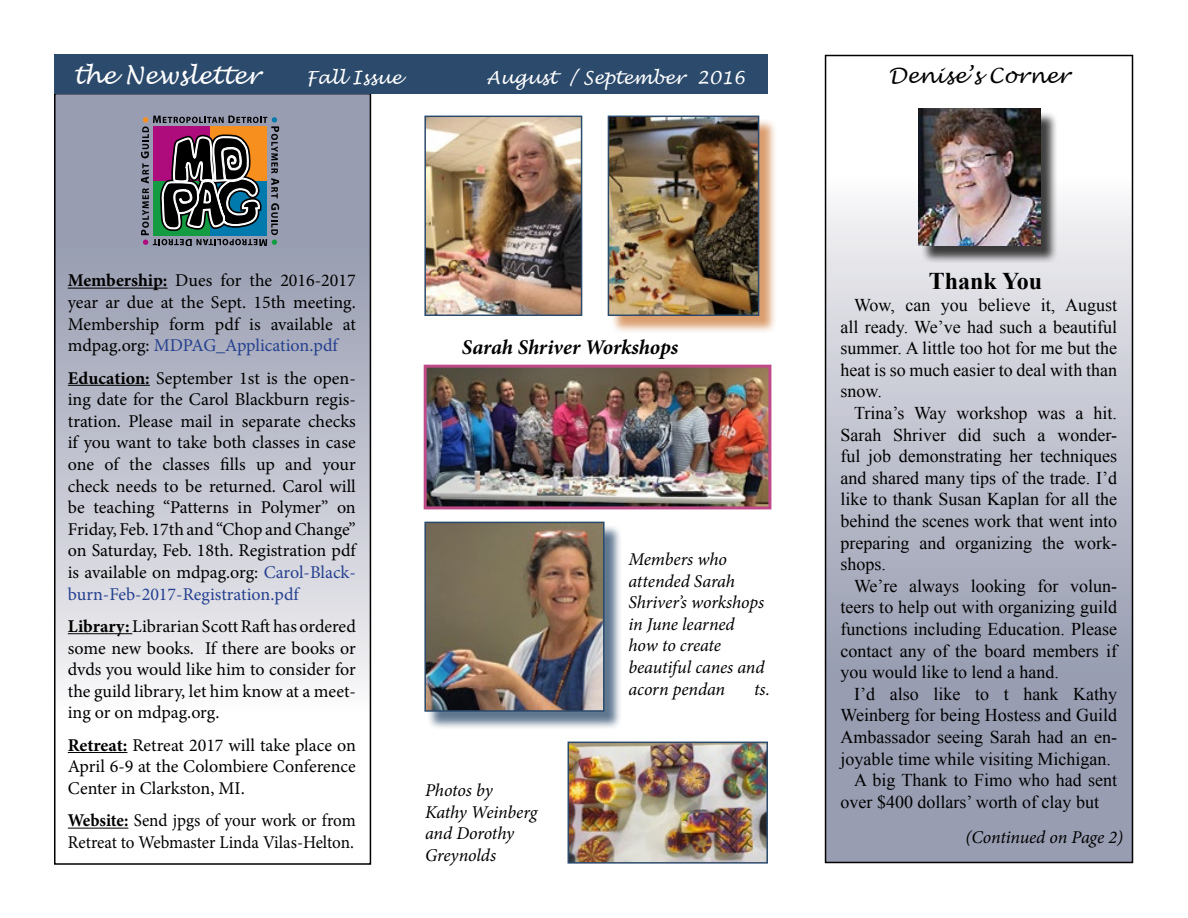
<style>
.page{position:relative;width:1188px;height:918px;background:#fff}
.page>*{position:absolute;margin:0;border:0;box-sizing:border-box;transform-origin:0 0}
.t1{font:italic 24px "Lucida Handwriting";color:#fff}
.t2{font:700 24px "Times New Roman";color:#000}
.t3{font:italic 700 21px "Minion Pro";letter-spacing:-.005em;color:#000}
.t4{font:italic 21px "Lucida Handwriting";color:#000}
.t5{font:18px/21.6px "Minion Pro";letter-spacing:-.005em;color:#000;text-align:justify}
.t6{font:18px/21.6px "Times New Roman";color:#000;text-align:justify}
.t7{font:italic 18px/21.6px "Minion Pro";letter-spacing:-.005em;color:#000}
.t8{font:18px/21.6px "Minion Pro";letter-spacing:-.005em;color:#000;scale:.95 1}
.t9{font:italic 18px "Lucida Handwriting";color:#fff}
.s1{font-weight:700}
.s2{color:#25408f}
</style>
<div class="page">
<svg style="left:57px;top:96px;width:311px;height:733px"></svg>
<div style="left:54px;top:93px;width:317px;height:772px;border:2px solid #000"></div>
<svg style="left:828px;top:108px;width:302px;height:752px;background:#b9bcca"></svg>
<div style="left:825px;top:55px;width:308px;height:808px;border:2px solid #000"></div>
<hr style="left:68px;top:288px;width:100px;height:1px;background:#000">
<hr style="left:68px;top:385px;width:82px;height:1px;background:#000">
<hr style="left:68px;top:633px;width:64px;height:1px;background:#000">
<hr style="left:68px;top:752px;width:59px;height:1px;background:#000">
<hr style="left:68px;top:828px;width:60px;height:1px;background:#000">
<div style="left:427px;top:525px;width:195px;height:205px;background:#2b4a6c;opacity:.75"></div>
<img style="left:427px;top:525px;width:175px;height:184px">
<div style="left:424px;top:522px;width:181px;height:190px;border:2px solid #2b4a6c"></div>
<img style="left:428px;top:369px;width:339px;height:136px">
<div style="left:424px;top:365px;width:347px;height:144px;border:3px solid #c04a88"></div>
<div style="left:611px;top:119px;width:166px;height:215px;background:#cf7e3f;opacity:.75"></div>
<img style="left:611px;top:119px;width:145px;height:194px">
<div style="left:608px;top:116px;width:151px;height:200px;border:2px solid #2b4a6c"></div>
<img style="left:427px;top:119px;width:152px;height:194px">
<div style="left:424px;top:116px;width:158px;height:200px;border:2px solid #2b4a6c"></div>
<img style="left:571px;top:745px;width:194px;height:116px">
<div style="left:568px;top:742px;width:200px;height:122px;border:2px solid #2b4a6c"></div>
<svg style="left:141px;top:116px;width:138px;height:129px;background:#645e62"></svg>
<div style="left:921px;top:111px;width:138px;height:152px;background:#000;opacity:.75"></div>
<img style="left:918px;top:108px;width:122px;height:138px">
<div style="left:54px;top:54px;width:714px;height:40px;background:#2b4a6c"></div>
<h1 class="t1" style="left:73px;top:61px;width:188px">the Newsletter</h1>
<p class="t9" style="left:306px;top:67px;width:97px">Fall Issue</p>
<p class="t9" style="left:487px;top:67px;width:260px">August / September 2016</p>
<p class="t4" style="left:889px;top:63px;width:182px">Denise’s Corner</p>
<p class="t5" style="left:68px;top:270px;width:290px"><span class="s1">Membership:</span> Dues for the 2016-2017 year ar due at the Sept. 15th meeting.<br>Membership form pdf is available at mdpag.org: <span class="s2">MDPAG_Application.pdf</span></p>
<p class="t5" style="left:68px;top:367px;width:290px"><span class="s1">Education:</span> September 1st is the open&shy;ing date for the Carol Blackburn regis&shy;tration. Please mail in separate checks if you want to take both classes in case one of the classes fills up and your check needs to be returned. Carol will be teaching “Patterns in Polymer” on Friday, Feb. 17th and “Chop and Change” on Saturday, Feb. 18th. Registration pdf is available on mdpag.org: <span class="s2">Carol-Black&shy;burn-Feb-2017-Registration.pdf</span></p>
<p class="t5" style="left:68px;top:615px;width:290px"><span class="s1">Library:</span> Librarian Scott Raft has ordered some new books. If there are books or dvds you would like him to consider for the guild library, let him know at a meet&shy;ing or on mdpag.org.</p>
<p class="t5" style="left:68px;top:734px;width:290px"><span class="s1">Retreat:</span> Retreat 2017 will take place on April 6-9 at the Colombiere Conference Center in Clarkston, MI.</p>
<p class="t8" style="left:68px;top:810px;width:305px"><span class="s1">Website:</span> Send jpgs of your work or from<br>Retreat to Webmaster Linda Vilas-Helton.</p>
<p class="t3" style="left:462px;top:333px;width:218px">Sarah Shriver Workshops</p>
<p class="t7" style="left:425px;top:779px;width:114px">Photos by<br>Kathy Weinberg and Dorothy<br>Greynolds</p>
<p class="t7" style="left:629px;top:549px;width:137px">Members who attended Sarah<br>Shriver’s workshops in June learned how to create beautiful canes and acorn pendan</p>
<p class="t7" style="left:754px;top:678px;width:17px">ts.</p>
<h1 class="t2" style="left:929px;top:265px;width:115px">Thank You</h1>
<p class="t6" style="left:841px;top:294px;width:278px;text-indent:14px">Wow, can you believe it, August all ready. We’ve had such a beautiful summer. A little too hot for me but the heat is so much easier to deal with than snow.</p>
<p class="t6" style="left:841px;top:402px;width:278px;text-indent:14px">Trina’s Way workshop was a hit.<br>Sarah Shriver did such a wonder&shy;ful job demonstrating her techniques and shared many tips of the trade. I’d like to thank Susan Kaplan for all the behind the scenes work that went into preparing and organizing the work&shy;shops.</p>
<p class="t6" style="left:841px;top:575px;width:278px;text-indent:14px">We’re always looking for volun&shy;teers to help out with organizing guild functions including Education. Please contact any of the board members if you would like to lend a hand.</p>
<p class="t6" style="left:854px;top:683px;width:264px">I’d also like to t hank Kathy</p>
<p class="t6" style="left:841px;top:704px;width:278px">Weinberg for being Hostess and Guild</p>
<p class="t6" style="left:841px;top:726px;width:278px">Ambassador seeing Sarah had an en-</p>
<p class="t6" style="left:841px;top:748px;width:272px">joyable time while visiting Michigan.</p>
<p class="t6" style="left:854px;top:769px;width:265px">A big Thank to Fimo who had sent</p>
<p class="t6" style="left:841px;top:791px;width:260px">over $400 dollars’ worth of clay but</p>
<p class="t7" style="left:965px;top:827px;width:159px">(Continued on Page 2)</p>
</div>
